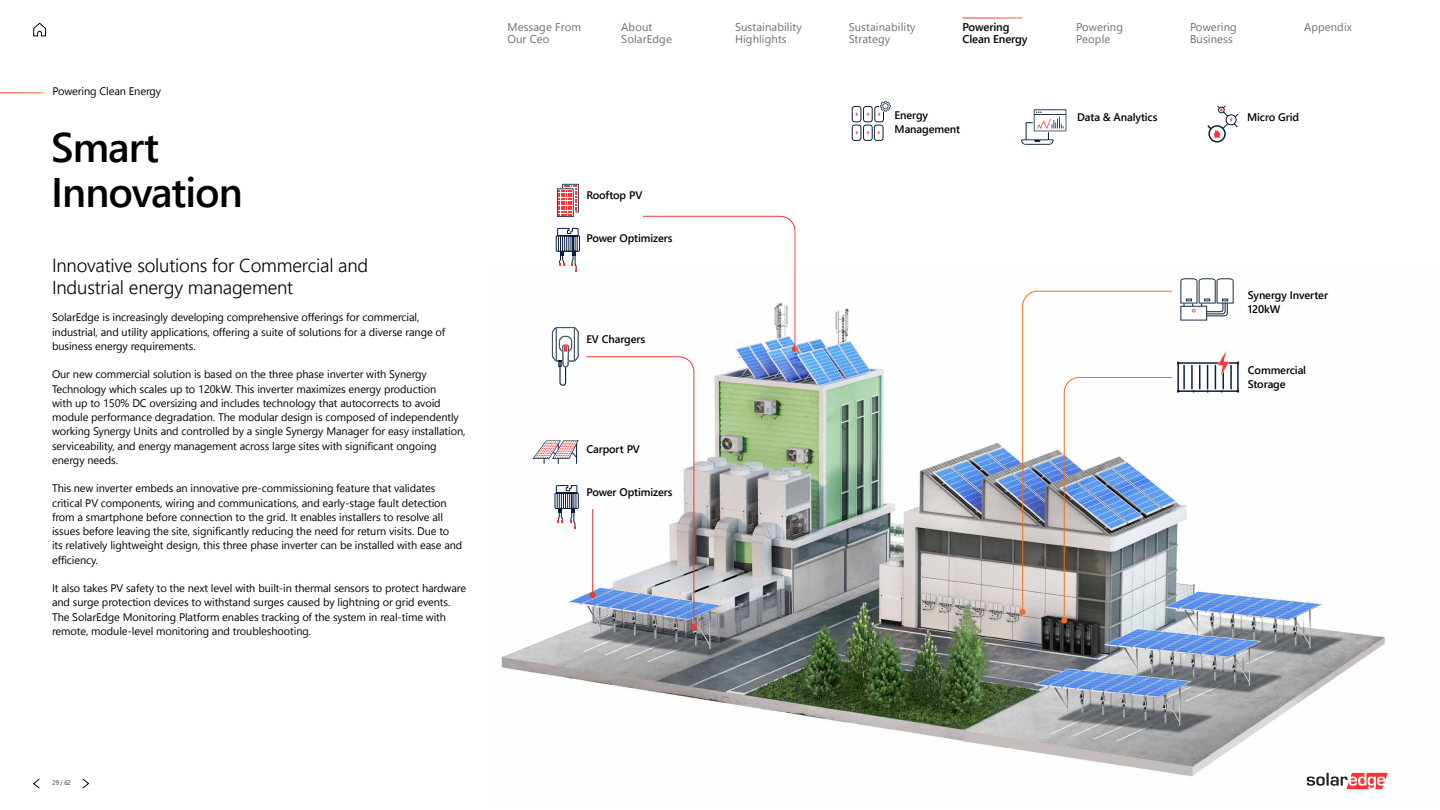
<style>
.page{position:relative;width:1440px;height:810px;background:#fff}
.page>*{position:absolute;margin:0;border:0;box-sizing:border-box;transform-origin:0 0}
.t1{font:600 41.25px "Segoe UI";letter-spacing:-.025em;color:#000}
.t2{font:300 18.75px/22.5px "Segoe UI";letter-spacing:-.01em;color:#000}
.t3{font:11.25px/12px "Segoe UI";letter-spacing:.01em;color:#6d6e71}
.Header_Text{font:600 11.25px "Segoe UI";letter-spacing:-.01em;color:#000}
.t4{font:10.95px/14.2px "Segoe UI";letter-spacing:-.01em;color:#000}
.t5{font:600 10.95px/14.2px "Segoe UI";letter-spacing:-.01em;color:#000}
.t6{font:300 6.75px "Segoe UI";color:#000;scale:.91 1}
</style>
<div class="page">
<img style="left:501px;top:308px;width:886px;height:482px">
<svg style="left:557px;top:184px;width:22px;height:33px"></svg>
<svg style="left:552px;top:327px;width:27px;height:59px"></svg>
<svg style="left:533px;top:440px;width:46px;height:23px"></svg>
<svg style="left:851px;top:101px;width:40px;height:40px"></svg>
<svg style="left:1180px;top:278px;width:54px;height:43px"></svg>
<div style="left:1208px;top:125px;width:18px;height:18px;border:2px solid #081f3f;border-radius:50%"></div>
<svg style="left:1207px;top:105px;width:32px;height:33px"></svg>
<svg style="left:1021px;top:109px;width:45px;height:36px"></svg>
<img style="left:586px;top:216px;width:212px;height:414px">
<svg style="left:1022px;top:290px;width:150px;height:323px"></svg>
<svg style="left:1020px;top:609px;width:6px;height:6px"></svg>
<svg style="left:1061px;top:348px;width:178px;height:275px"></svg>
<svg style="left:555px;top:227px;width:25px;height:45px"></svg>
<svg style="left:554px;top:485px;width:25px;height:44px"></svg>
<svg style="left:1307px;top:773px;width:81px;height:16px"></svg>
<svg style="left:33px;top:778px;width:7px;height:11px"></svg>
<svg style="left:82px;top:778px;width:7px;height:11px"></svg>
<svg style="left:33px;top:22px;width:13px;height:15px"></svg>
<p class="t4" style="left:52px;top:84px;width:110px">Powering Clean Energy</p>
<p class="t1" style="left:51px;top:114px;width:109px">Smart</p>
<p class="t1" style="left:51px;top:159px;width:193px">Innovation</p>
<p class="t2" style="left:52px;top:253px;width:318px">Innovative solutions for Commercial and<br>Industrial energy management</p>
<p class="t4" style="left:52px;top:310px;width:395px">SolarEdge is increasingly developing comprehensive offerings for commercial, industrial, and utility applications, offering a suite of solutions for a diverse range of business energy requirements.</p>
<p class="t4" style="left:52px;top:367px;width:415px">Our new commercial solution is based on the three phase inverter with Synergy Technology which scales up to 120kW. This inverter maximizes energy production<br>with up to 150% DC oversizing and includes technology that autocorrects to avoid module performance degradation. The modular design is composed of independently working Synergy Units and controlled by a single Synergy Manager for easy installation, serviceability, and energy management across large sites with significant ongoing energy needs.</p>
<p class="t4" style="left:52px;top:481px;width:412px">This new inverter embeds an innovative pre-commissioning feature that validates critical PV components, wiring and communications, and early-stage fault detection from a smartphone before connection to the grid. It enables installers to resolve all issues before leaving the site, significantly reducing the need for return visits. Due to its relatively lightweight design, this three phase inverter can be installed with ease and efficiency.</p>
<p class="t4" style="left:52px;top:581px;width:416px">It also takes PV safety to the next level with built-in thermal sensors to protect hardware and surge protection devices to withstand surges caused by lightning or grid events.</p>
<p class="t4" style="left:52px;top:610px;width:396px">The SolarEdge Monitoring Platform enables tracking of the system in real-time with remote, module-level monitoring and troubleshooting.</p>
<p class="t3" style="left:508px;top:21px;width:75px">Message From<br>Our Ceo</p>
<p class="t3" style="left:621px;top:21px;width:52px">About<br>SolarEdge</p>
<p class="t3" style="left:735px;top:21px;width:68px">Sustainability<br>Highlights</p>
<p class="Header_Text" style="left:962px;top:18px;width:48px">Powering</p>
<p class="t3" style="left:849px;top:21px;width:68px">Sustainability<br>Strategy</p>
<p class="Header_Text" style="left:962px;top:30px;width:67px">Clean Energy</p>
<p class="t3" style="left:1076px;top:21px;width:48px">Powering<br>People</p>
<p class="t3" style="left:1190px;top:21px;width:48px">Powering</p>
<p class="t3" style="left:1304px;top:21px;width:50px">Appendix</p>
<p class="t3" style="left:1190px;top:33px;width:44px">Business</p>
<p class="t5" style="left:586px;top:188px;width:58px">Rooftop PV</p>
<p class="t5" style="left:586px;top:230px;width:88px">Power Optimizers</p>
<p class="t5" style="left:586px;top:332px;width:60px">EV Chargers</p>
<p class="t5" style="left:586px;top:442px;width:55px">Carport PV</p>
<p class="t5" style="left:586px;top:485px;width:88px">Power Optimizers</p>
<p class="t5" style="left:895px;top:108px;width:35px">Energy</p>
<p class="t5" style="left:1077px;top:110px;width:82px">Data &amp; Analytics</p>
<p class="t5" style="left:1247px;top:110px;width:53px">Micro Grid</p>
<p class="t5" style="left:895px;top:122px;width:67px">Management</p>
<p class="t5" style="left:1248px;top:288px;width:82px">Synergy Inverter</p>
<p class="t5" style="left:1248px;top:302px;width:34px">120kW</p>
<p class="t5" style="left:1248px;top:362px;width:60px">Commercial<br>Storage</p>
<p class="t6" style="left:52px;top:777px;width:22px">29 / 62</p>
</div>
